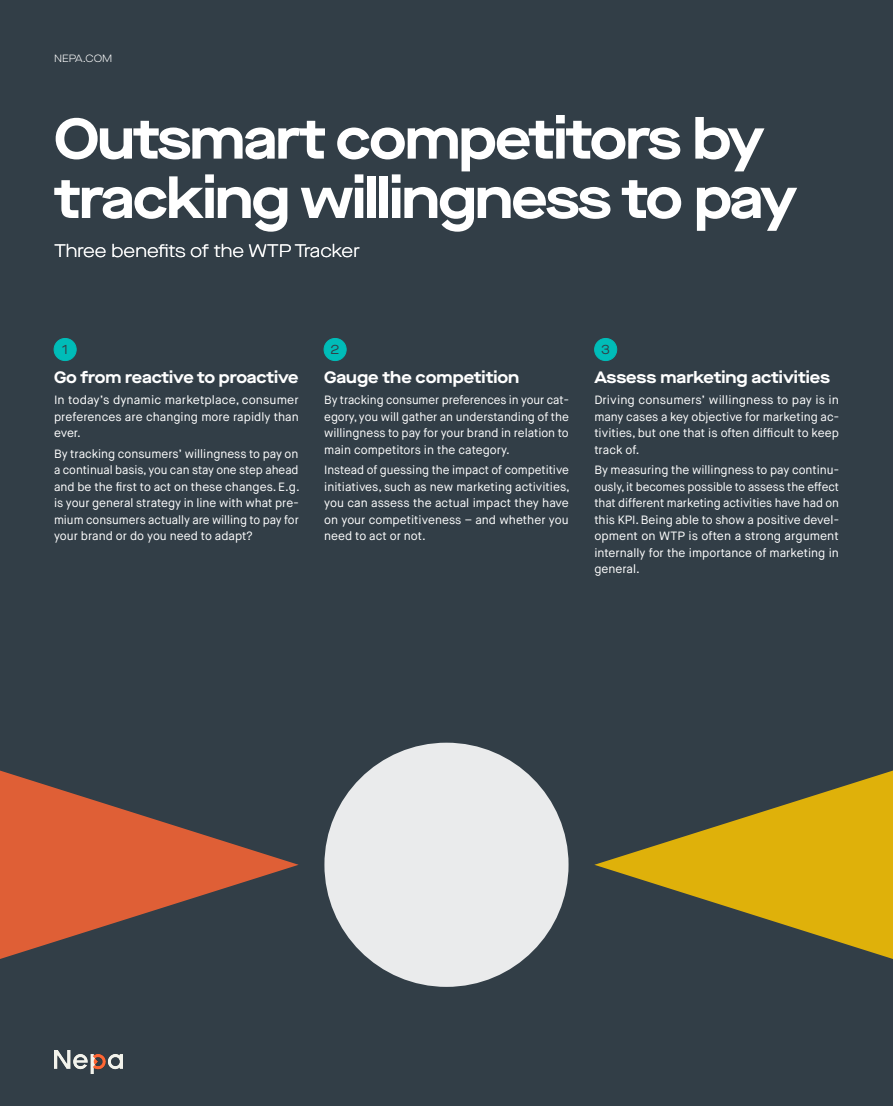
<style>
.page{position:relative;width:893px;height:1106px;background:#323e47}
.page>*{position:absolute;margin:0;border:0;box-sizing:border-box;transform-origin:0 0}
.t1{font:700 expanded 57px/59.4px "Maison Neue";letter-spacing:-.03em;color:#fff}
.t2{font:300 expanded 18px "Maison Neue";color:#fff}
.Body{font:700 expanded 16.5px "Maison Neue";color:#fff}
.Body-2{font:expanded 13.5px "Maison Neue";color:#323e47}
.Body-3{font:12px/16.5px "Maison Neue";color:#fff;text-align:justify}
.t3{font:300 expanded 10.5px "Maison Neue";color:#fff}
</style>
<div class="page">
<img style="left:54px;top:1050px;width:68px;height:24px">
<div style="left:54px;top:338px;width:22px;height:22px;background:#00bcb8;border-radius:50%"></div>
<div style="left:54px;top:338px;width:22px;height:23px;border:1px solid #00bcb8;border-radius:50%"></div>
<div style="left:324px;top:338px;width:22px;height:22px;background:#00bcb8;border-radius:50%"></div>
<div style="left:324px;top:338px;width:22px;height:23px;border:1px solid #00bcb8;border-radius:50%"></div>
<div style="left:595px;top:338px;width:22px;height:22px;background:#00bcb8;border-radius:50%"></div>
<div style="left:594px;top:338px;width:23px;height:23px;border:1px solid #00bcb8;border-radius:50%"></div>
<div style="left:324px;top:742px;width:245px;height:244px;background:#eaebec;border-radius:50%"></div>
<svg style="left:594px;top:770px;width:299px;height:189px"></svg>
<svg style="left:0;top:770px;width:299px;height:189px"></svg>
<p class="t3" style="left:54px;top:51px;width:60px">NEPA.COM</p>
<p class="t1" style="left:54px;top:107px;width:745px">Outsmart competitors by tracking willingness to pay</p>
<p class="t2" style="left:54px;top:239px;width:307px">Three benefits of the WTP Tracker</p>
<p class="Body-2" style="left:62px;top:340px;width:7px">1</p>
<p class="Body-2" style="left:331px;top:340px;width:10px">2</p>
<p class="Body-2" style="left:601px;top:340px;width:10px">3</p>
<p class="Body" style="left:54px;top:366px;width:246px">Go from reactive to proactive</p>
<p class="Body-3" style="left:54px;top:392px;width:246px">In today’s dynamic marketplace, consumer preferences are changing more rapidly than ever.</p>
<p class="Body-3" style="left:54px;top:445px;width:247px">By tracking consumers’ willingness to pay on a continual basis, you can stay one step ahead and be the first to act on these changes. E.g. is your general strategy in line with what pre&shy;mium consumers actually are willing to pay for your brand or do you need to adapt?</p>
<p class="Body" style="left:324px;top:366px;width:197px">Gauge the competition</p>
<p class="Body-3" style="left:324px;top:392px;width:246px">By tracking consumer preferences in your cat&shy;egory, you will gather an understanding of the willingness to pay for your brand in relation to main competitors in the category.</p>
<p class="Body-3" style="left:324px;top:462px;width:247px">Instead of guessing the impact of competitive initiatives, such as new marketing activities, you can assess the actual impact they have on your competitiveness – and whether you need to act or not.</p>
<p class="Body" style="left:594px;top:366px;width:237px">Assess marketing activities</p>
<p class="Body-3" style="left:594px;top:392px;width:246px">Driving consumers’ willingness to pay is in many cases a key objective for marketing ac&shy;tivities, but one that is often difficult to keep track of.</p>
<p class="Body-3" style="left:594px;top:462px;width:246px">By measuring the willingness to pay continu&shy;ously, it becomes possible to assess the effect that different marketing activities have had on this KPI. Being able to show a positive devel&shy;opment on WTP is often a strong argument internally for the importance of marketing in general.</p>
</div>
